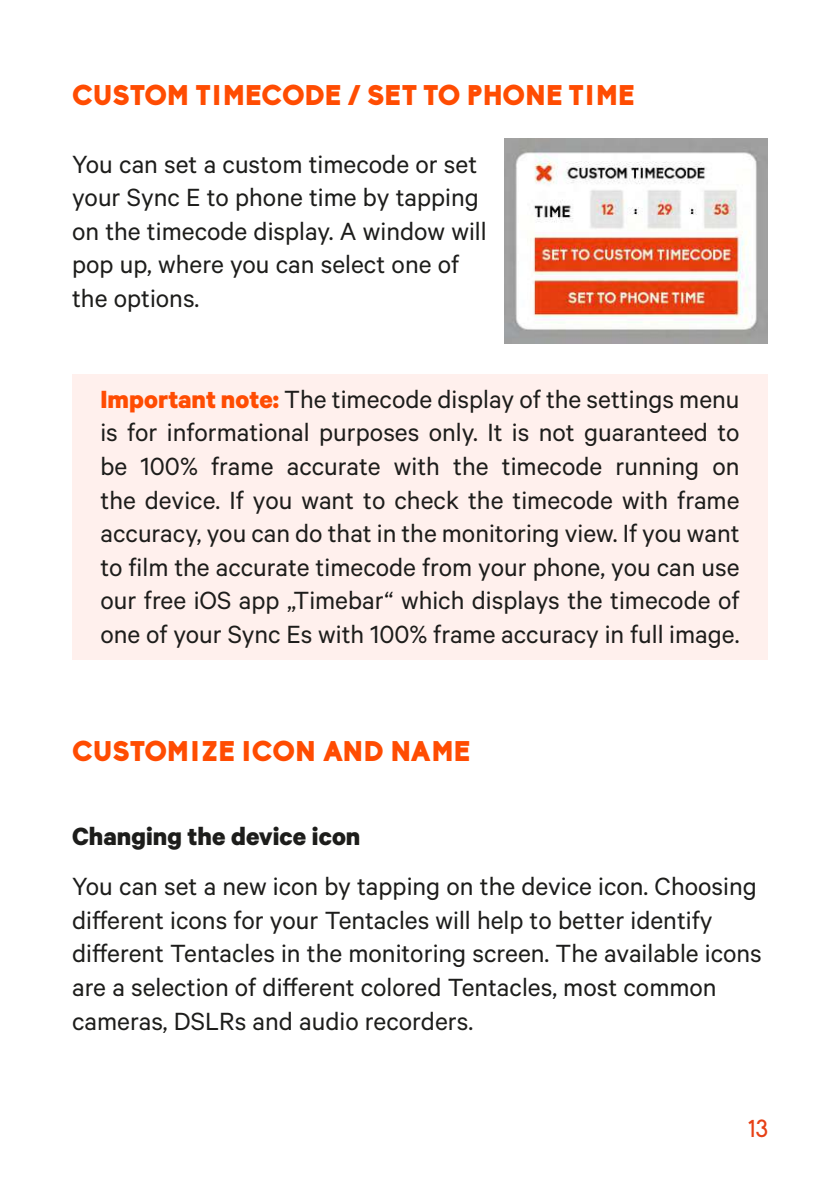
<style>
.page{position:relative;width:840px;height:1191px;background:#fff}
.page>*{position:absolute;margin:0;border:0;box-sizing:border-box;transform-origin:0 0}
.t1{font:28px/33.6px "Calibre";color:#1d1d1b}
.t2{font:900 28px "Biko";color:#ff4c02}
.t3{font:700 28px "Calibre";color:#1d1d1b}
.t4{font:24px "Biko";color:#e74116}
.s1{font-weight:700;color:#ff4c02}
</style>
<div class="page">
<div style="left:72px;top:374px;width:695px;height:286px;background:#fff0ed"></div>
<img style="left:504px;top:139px;width:263px;height:205px">
<p class="t2" style="left:72px;top:78px;width:563px">CUSTOM TIMECODE / SET TO PHONE TIME</p>
<p class="t1" style="left:72px;top:146px;width:416px">You can set a custom timecode or set your Sync E to phone time by tapping on the timecode display. A window will pop up, where you can select one of the options.</p>
<p class="t1" style="left:100px;top:381px;width:640px;text-align:justify"><span class="s1">Important note:</span> The timecode display of the settings menu is for informational purposes only. It is not guaranteed to be 100% frame accurate with the timecode running on the device. If you want to check the timecode with frame accuracy, you can do that in the monitoring view. If you want to film the accurate timecode from your phone, you can use our free iOS app „Timebar“ which displays the timecode of one of your Sync Es with 100% frame accuracy in full image.</p>
<p class="t2" style="left:72px;top:733px;width:399px">CUSTOMIZE ICON AND NAME</p>
<p class="t3" style="left:72px;top:819px;width:290px">Changing the device icon</p>
<p class="t1" style="left:72px;top:868px;width:691px">You can set a new icon by tapping on the device icon. Choosing different icons for your Tentacles will help to better identify different Tentacles in the monitoring screen. The available icons are a selection of different colored Tentacles, most common cameras, DSLRs and audio recorders.</p>
<p class="t4" style="left:747px;top:1115px;width:22px">13</p>
</div>
